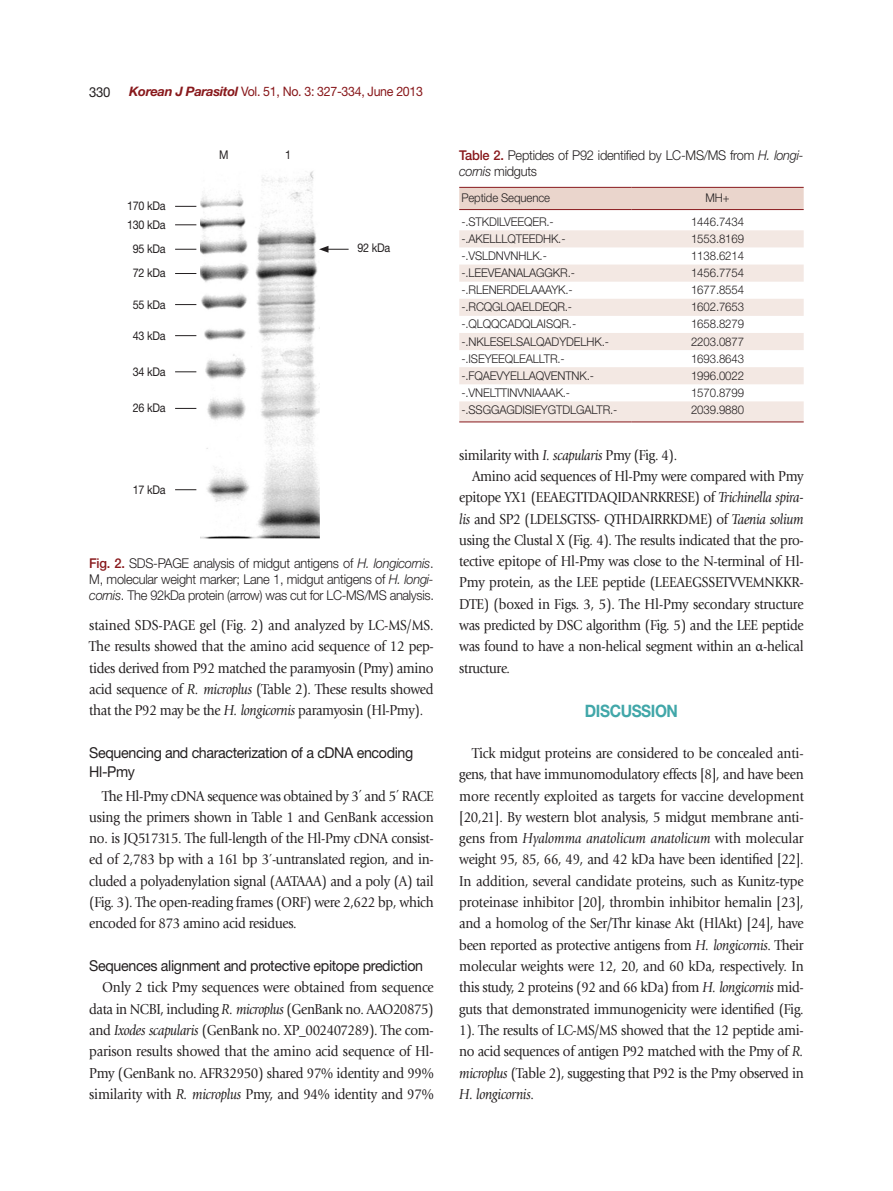
<style>
.page{position:relative;width:893px;height:1191px;background:#fff}
.page>*{position:absolute;margin:0;border:0;box-sizing:border-box;transform-origin:0 0}
.본문_대제목{font:700 17.1px "Helvetica Neue LT Std";letter-spacing:-.025em;color:#41a7a9;scale:.9 1}
.본문{font:15px/21.3px "Giovanni Std";letter-spacing:-.025em;color:#231f20;text-align:justify;scale:.9 1}
.본문_중제목{font:15px/19.2px "Helvetica Neue LT Std";letter-spacing:-.025em;color:#231f20;scale:.95 1}
.t1{font:13.8px "Helvetica Neue LT Std";color:#231f20;scale:.95 1}
.표_제목__그림_설명{font:300 13.5px/16.2px "Helvetica Neue LT Std";letter-spacing:-.02em;color:#231f20;text-align:justify;scale:.95 1}
.t2{font:13.05px "Helvetica Neue LT Std";letter-spacing:-.025em;color:#88181b;scale:.95 1}
.표_본문{font:300 12px "Helvetica Neue LT Std";letter-spacing:-.01em;color:#231f20;scale:.95 1}
.그림_지문_8pt{font:12px "Helvetica Neue LT Std";letter-spacing:-.025em;color:#231f20;scale:.9 1}
.s1{font-weight:700;font-style:italic}
.s2{font-weight:500;color:#88181b}
.s3{font-style:italic}
.s4{font-family:"Minion Pro"}
.s5{font-family:"Minion Pro";font-size:15.75px}
</style>
<div class="page">
<img style="left:200px;top:171px;width:119px;height:368px">
<svg style="left:175px;top:206px;width:21px;height:1px"></svg>
<svg style="left:175px;top:224px;width:21px;height:1px"></svg>
<svg style="left:175px;top:249px;width:21px;height:1px"></svg>
<svg style="left:175px;top:273px;width:21px;height:1px"></svg>
<svg style="left:175px;top:304px;width:21px;height:1px"></svg>
<svg style="left:175px;top:335px;width:21px;height:1px"></svg>
<svg style="left:175px;top:371px;width:21px;height:1px"></svg>
<svg style="left:175px;top:408px;width:21px;height:1px"></svg>
<svg style="left:175px;top:489px;width:21px;height:1px"></svg>
<svg style="left:319px;top:246px;width:30px;height:7px"></svg>
<div style="left:459px;top:188px;width:345px;height:21px;background:#ead5cc"></div>
<svg style="left:459px;top:210px;width:344px;height:1px"></svg>
<svg style="left:459px;top:230px;width:345px;height:192px;fill:#f3e8e3"></svg>
<hr style="left:459px;top:187px;width:172px;height:1px;background:#88181b">
<hr style="left:631px;top:187px;width:173px;height:1px;background:#88181b">
<hr style="left:459px;top:209px;width:172px;height:1px;background:#88181b">
<hr style="left:631px;top:209px;width:173px;height:1px;background:#88181b">
<hr style="left:459px;top:422px;width:172px;height:1px;background:#88181b">
<hr style="left:631px;top:422px;width:173px;height:1px;background:#88181b">
<p class="t1" style="left:89px;top:83px;width:24px">330</p>
<p class="t2" style="left:129px;top:84px;width:311px"><span class="s1">Korean J Parasitol</span> Vol. 51, No. 3: 327-334, June 2013</p>
<p class="그림_지문_8pt" style="left:127px;top:199px;width:44px">170 kDa</p>
<p class="그림_지문_8pt" style="left:127px;top:217px;width:44px">130 kDa</p>
<p class="그림_지문_8pt" style="left:133px;top:242px;width:38px">95 kDa</p>
<p class="그림_지문_8pt" style="left:133px;top:266px;width:38px">72 kDa</p>
<p class="그림_지문_8pt" style="left:133px;top:297px;width:38px">55 kDa</p>
<p class="그림_지문_8pt" style="left:133px;top:328px;width:38px">43 kDa</p>
<p class="그림_지문_8pt" style="left:133px;top:364px;width:38px">34 kDa</p>
<p class="그림_지문_8pt" style="left:133px;top:401px;width:38px">26 kDa</p>
<p class="그림_지문_8pt" style="left:133px;top:482px;width:38px">17 kDa</p>
<p class="그림_지문_8pt" style="left:219px;top:147px;width:12px">M</p>
<p class="그림_지문_8pt" style="left:285px;top:147px;width:8px">1</p>
<p class="그림_지문_8pt" style="left:357px;top:240px;width:38px">92 kDa</p>
<p class="표_제목__그림_설명" style="left:89px;top:554px;width:364px"><span class="s2">Fig. 2.</span> SDS-PAGE analysis of midgut antigens of <span class="s3">H. longicornis</span>.<br>M, molecular weight marker; Lane 1, midgut antigens of <span class="s3">H. longi&shy;cornis</span>. The 92kDa protein (arrow) was cut for LC-MS/MS analysis.</p>
<p class="본문" style="left:89px;top:614px;width:384px">stained SDS-PAGE gel (Fig. 2) and analyzed by LC-MS/MS.<br>The results showed that the amino acid sequence of 12 pep&shy;tides derived from P92 matched the paramyosin (Pmy) amino acid sequence of <span class="s3">R. microplus</span> (Table 2). These results showed that the P92 may be the <span class="s3">H. longicornis</span> paramyosin (Hl-Pmy).</p>
<p class="본문_중제목" style="left:89px;top:743px;width:343px">Sequencing and characterization of a cDNA encoding<br>Hl-Pmy</p>
<p class="본문" style="left:89px;top:785px;width:384px;text-indent:13px">The Hl-Pmy cDNA sequence was obtained by 3<span class="s4">´</span> and 5<span class="s4">´</span> RACE using the primers shown in Table 1 and GenBank accession no. is JQ517315. The full-length of the Hl-Pmy cDNA consist&shy;ed of 2,783 bp with a 161 bp 3<span class="s4">´</span>-untranslated region, and in&shy;cluded a polyadenylation signal (AATAAA) and a poly (A) tail (Fig. 3). The open-reading frames (ORF) were 2,622 bp, which encoded for 873 amino acid residues.</p>
<p class="본문_중제목" style="left:89px;top:956px;width:353px">Sequences alignment and protective epitope prediction</p>
<p class="본문" style="left:89px;top:977px;width:384px;text-indent:13px">Only 2 tick Pmy sequences were obtained from sequence data in NCBI, including <span class="s3">R. microplus</span> (GenBank no. AAO20875) and <span class="s3">Ixodes scapularis</span> (GenBank no. XP_002407289). The com&shy;parison results showed that the amino acid sequence of Hl-Pmy (GenBank no. AFR32950) shared 97% identity and 99% similarity with <span class="s3">R. microplus</span> Pmy, and 94% identity and 97%</p>
<p class="표_제목__그림_설명" style="left:459px;top:147px;width:364px"><span class="s2">Table 2.</span> Peptides of P92 identified by LC-MS/MS from <span class="s3">H. longi&shy;cornis</span> midguts</p>
<p class="표_본문" style="left:461px;top:191px;width:95px">Peptide Sequence</p>
<p class="표_본문" style="left:705px;top:191px;width:27px">MH+</p>
<p class="표_본문" style="left:461px;top:214px;width:99px">-.STKDILVEEQER.-</p>
<p class="표_본문" style="left:691px;top:214px;width:57px">1446.7434</p>
<p class="표_본문" style="left:461px;top:231px;width:111px">-.AKELLLQTEEDHK.-</p>
<p class="표_본문" style="left:691px;top:231px;width:57px">1553.8169</p>
<p class="표_본문" style="left:461px;top:248px;width:92px">-.VSLDNVNHLK.-</p>
<p class="표_본문" style="left:691px;top:248px;width:57px">1138.6214</p>
<p class="표_본문" style="left:461px;top:265px;width:121px">-.LEEVEANALAGGKR.-</p>
<p class="표_본문" style="left:691px;top:265px;width:57px">1456.7754</p>
<p class="표_본문" style="left:461px;top:282px;width:119px">-.RLENERDELAAAYK.-</p>
<p class="표_본문" style="left:691px;top:282px;width:57px">1677.8554</p>
<p class="표_본문" style="left:461px;top:300px;width:118px">-.RCQGLQAELDEQR.-</p>
<p class="표_본문" style="left:691px;top:300px;width:57px">1602.7653</p>
<p class="표_본문" style="left:461px;top:317px;width:122px">-.QLQQCADQLAISQR.-</p>
<p class="표_본문" style="left:691px;top:317px;width:57px">1658.8279</p>
<p class="표_본문" style="left:461px;top:334px;width:157px">-.NKLESELSALQADYDELHK.-</p>
<p class="표_본문" style="left:691px;top:334px;width:57px">2203.0877</p>
<p class="표_본문" style="left:461px;top:351px;width:110px">-.ISEYEEQLEALLTR.-</p>
<p class="표_본문" style="left:691px;top:351px;width:57px">1693.8643</p>
<p class="표_본문" style="left:461px;top:368px;width:141px">-.FQAEVYELLAQVENTNK.-</p>
<p class="표_본문" style="left:691px;top:368px;width:57px">1996.0022</p>
<p class="표_본문" style="left:461px;top:385px;width:116px">-.VNELTTINVNIAAAK.-</p>
<p class="표_본문" style="left:691px;top:385px;width:57px">1570.8799</p>
<p class="표_본문" style="left:461px;top:402px;width:166px">-.SSGGAGDISIEYGTDLGALTR.-</p>
<p class="표_본문" style="left:691px;top:402px;width:57px">2039.9880</p>
<p class="본문" style="left:459px;top:444px;width:244px">similarity with <span class="s3">I. scapularis</span> Pmy (Fig. 4).</p>
<p class="본문" style="left:459px;top:465px;width:384px;text-indent:13px">Amino acid sequences of Hl-Pmy were compared with Pmy epitope YX1 (EEAEGTTDAQIDANRKRESE) of <span class="s3">Trichinella spira&shy;lis</span> and SP2 (LDELSGTSS- QTHDAIRRKDME) of <span class="s3">Taenia solium </span>using the Clustal X (Fig. 4). The results indicated that the pro&shy;tective epitope of Hl-Pmy was close to the N-terminal of Hl-Pmy protein, as the LEE peptide (LEEAEGSSETVVEMNKKR-DTE) (boxed in Figs. 3, 5). The Hl-Pmy secondary structure was predicted by DSC algorithm (Fig. 5) and the LEE peptide was found to have a non-helical segment within an <span class="s5">α</span>-helical structure.</p>
<p class="본문_대제목" style="left:585px;top:700px;width:105px">DISCUSSION</p>
<p class="본문" style="left:459px;top:742px;width:384px;text-indent:13px">Tick midgut proteins are considered to be concealed anti&shy;gens, that have immunomodulatory effects [8], and have been more recently exploited as targets for vaccine development [20,21]. By western blot analysis, 5 midgut membrane anti&shy;gens from <span class="s3">Hyalomma anatolicum anatolicum</span> with molecular weight 95, 85, 66, 49, and 42 kDa have been identified [22].<br>In addition, several candidate proteins, such as Kunitz-type proteinase inhibitor [20], thrombin inhibitor hemalin [23], and a homolog of the Ser/Thr kinase Akt (HlAkt) [24], have been reported as protective antigens from <span class="s3">H. longicornis</span>. Their molecular weights were 12, 20, and 60 kDa, respectively. In this study, 2 proteins (92 and 66 kDa) from <span class="s3">H. longicornis</span> mid&shy;guts that demonstrated immunogenicity were identified (Fig.<br>1). The results of LC-MS/MS showed that the 12 peptide ami&shy;no acid sequences of antigen P92 matched with the Pmy of <span class="s3">R. microplus</span> (Table 2), suggesting that P92 is the Pmy observed in <span class="s3">H. longicornis</span>.</p>
</div>
